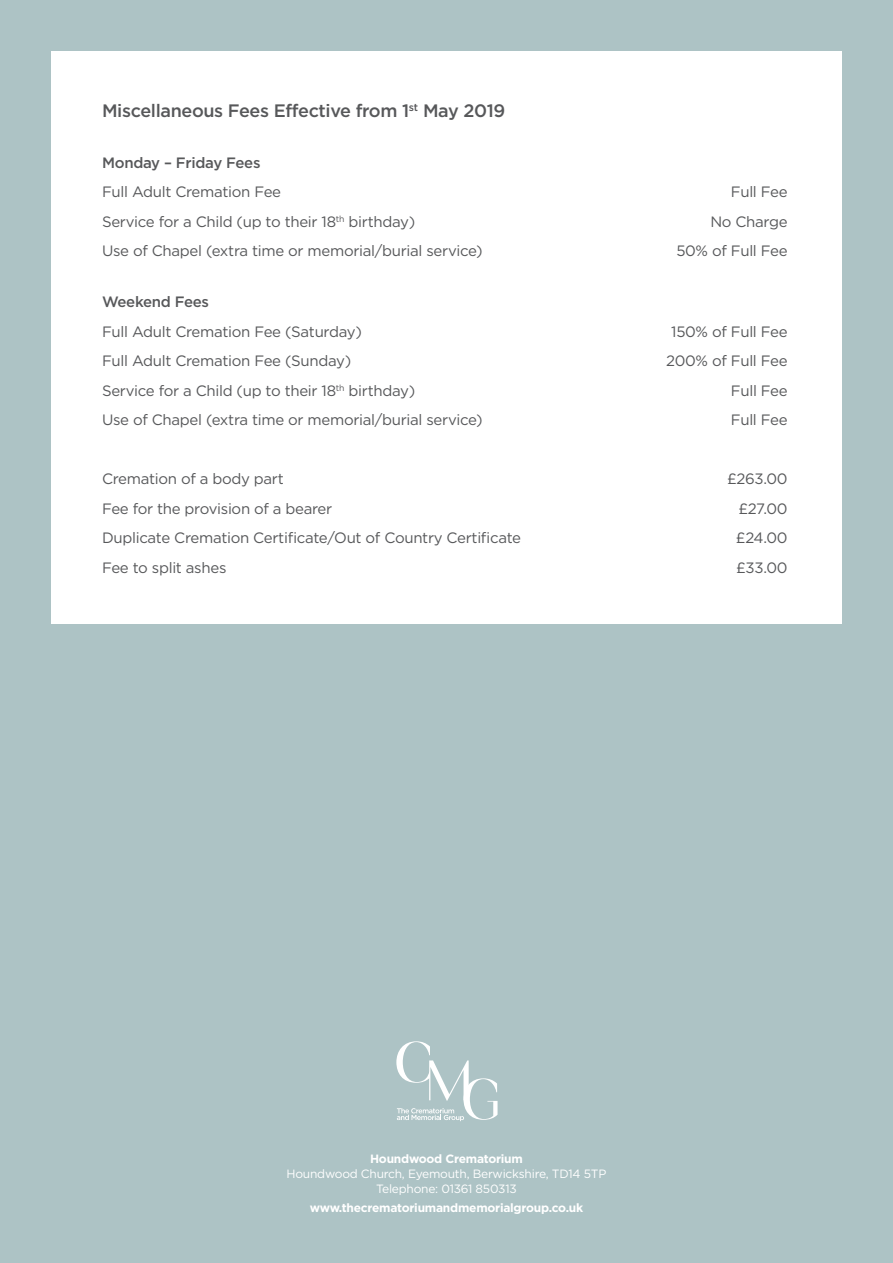
<style>
.page{position:relative;width:893px;height:1263px;background:#adc3c5}
.page>*{position:absolute;margin:0;border:0;box-sizing:border-box;transform-origin:0 0}
.t1{font:500 18px "Gotham";letter-spacing:-.02em;color:#57585a}
.t2{font:15px "Gotham";letter-spacing:-.02em;color:#57585a}
.t3{font:500 15px "Gotham";letter-spacing:-.02em;color:#57585a}
.t4{font:12px/15px "Gotham";letter-spacing:-.02em;color:#fff;text-align:center}
.t5{font:700 12px "Gotham";letter-spacing:-.02em;color:#fff}
</style>
<div class="page">
<div style="left:51px;top:51px;width:791px;height:573px;background:#fff"></div>
<svg style="left:396px;top:1041px;width:102px;height:80px"></svg>
<p class="t1" style="left:102px;top:100px;width:405px">Miscellaneous Fees Effective from 1<sup>st</sup> May 2019</p>
<p class="t3" style="left:102px;top:154px;width:160px">Monday – Friday Fees</p>
<p class="t2" style="left:102px;top:182px;width:181px">Full Adult Cremation Fee</p>
<p class="t2" style="left:731px;top:182px;width:58px">Full Fee</p>
<p class="t2" style="left:102px;top:212px;width:315px">Service for a Child (up to their 18<sup>th</sup> birthday)</p>
<p class="t2" style="left:710px;top:212px;width:79px">No Charge</p>
<p class="t2" style="left:102px;top:241px;width:382px">Use of Chapel (extra time or memorial/burial service)</p>
<p class="t2" style="left:676px;top:241px;width:113px">50% of Full Fee</p>
<p class="t3" style="left:102px;top:293px;width:109px">Weekend Fees</p>
<p class="t2" style="left:102px;top:322px;width:261px">Full Adult Cremation Fee (Saturday)</p>
<p class="t2" style="left:671px;top:322px;width:118px">150% of Full Fee</p>
<p class="t2" style="left:102px;top:351px;width:251px">Full Adult Cremation Fee (Sunday)</p>
<p class="t2" style="left:666px;top:351px;width:123px">200% of Full Fee</p>
<p class="t2" style="left:102px;top:381px;width:315px">Service for a Child (up to their 18<sup>th</sup> birthday)</p>
<p class="t2" style="left:731px;top:381px;width:58px">Full Fee</p>
<p class="t2" style="left:102px;top:410px;width:382px">Use of Chapel (extra time or memorial/burial service)</p>
<p class="t2" style="left:731px;top:410px;width:58px">Full Fee</p>
<p class="t2" style="left:102px;top:469px;width:183px">Cremation of a body part</p>
<p class="t2" style="left:727px;top:469px;width:62px">£263.00</p>
<p class="t2" style="left:102px;top:499px;width:232px">Fee for the provision of a bearer</p>
<p class="t2" style="left:738px;top:499px;width:51px">£27.00</p>
<p class="t2" style="left:102px;top:528px;width:421px">Duplicate Cremation Certificate/Out of Country Certificate</p>
<p class="t2" style="left:736px;top:528px;width:53px">£24.00</p>
<p class="t2" style="left:102px;top:558px;width:126px">Fee to split ashes</p>
<p class="t2" style="left:736px;top:558px;width:53px">£33.00</p>
<p class="t5" style="left:370px;top:1150px;width:154px">Houndwood Crematorium</p>
<p class="t4" style="left:287px;top:1166px;width:321px">Houndwood Church, Eyemouth, Berwickshire, TD14 5TP<br>Telephone: 01361 850313</p>
<p class="t5" style="left:310px;top:1200px;width:275px">www.thecrematoriumandmemorialgroup.co.uk</p>
</div>
